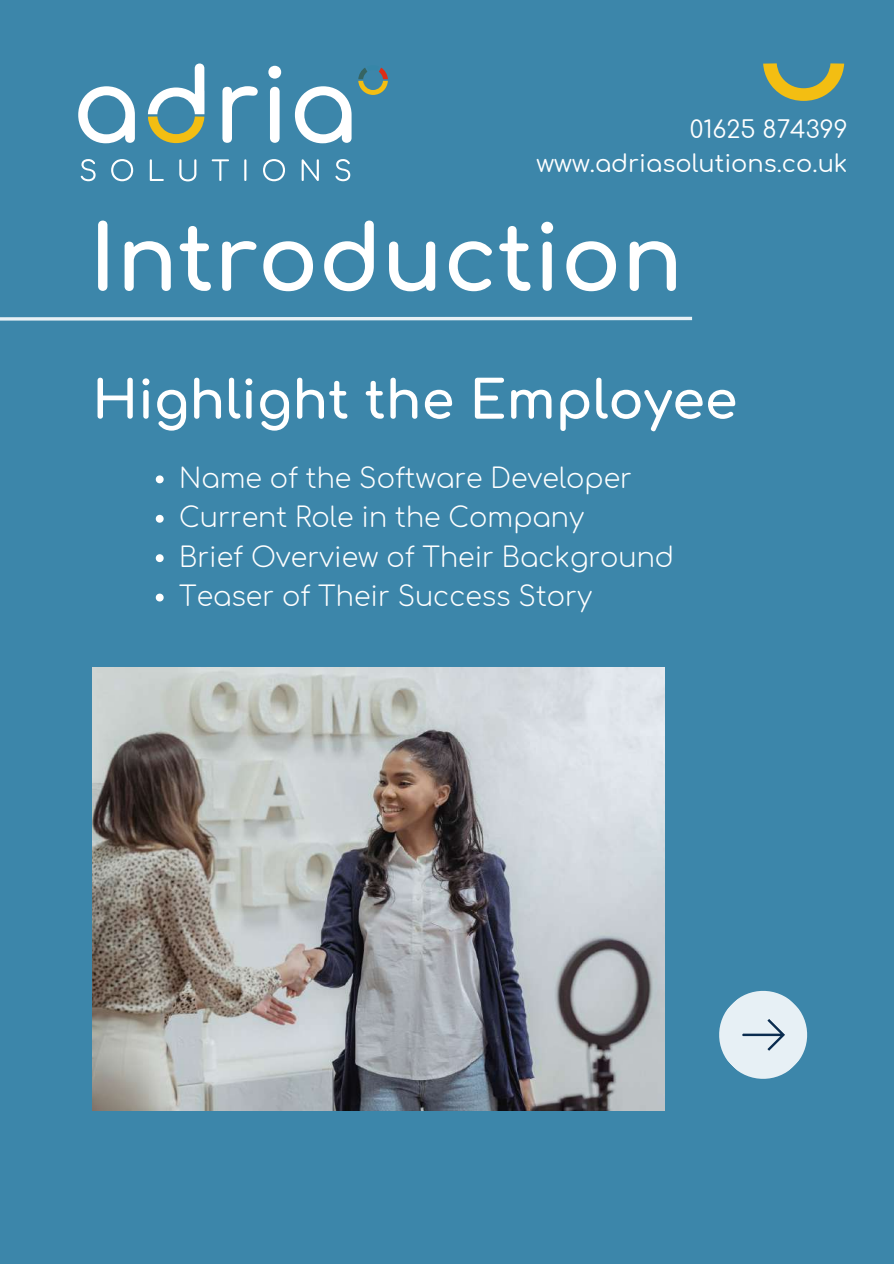
<style>
.page{position:relative;width:894px;height:1264px;background:#fff}
.page>*{position:absolute;margin:0;border:0;box-sizing:border-box;transform-origin:0 0}
.t1{font:700 90px "Comfortaa";color:#fff}
.t2{font:700 52.5px "Comfortaa";color:#fff}
.t3{font:300 27px/39.3px "Comfortaa";color:#fff}
.t4{font:24px/33.8px "Comfortaa";color:#fff;text-align:right}
</style>
<div class="page">
<div style="left:0;top:0;width:893px;height:1263px;background:#3c86aa"></div>
<img style="left:92px;top:667px;width:572px;height:443px">
<svg style="left:156px;top:475px;width:8px;height:8px"></svg>
<svg style="left:156px;top:515px;width:8px;height:7px"></svg>
<svg style="left:156px;top:554px;width:8px;height:8px"></svg>
<svg style="left:156px;top:593px;width:8px;height:8px"></svg>
<svg style="left:0;top:316px;width:693px;height:5px;background:#afcddc"></svg>
<svg style="left:222px;top:86px;width:36px;height:57px"></svg>
<svg style="left:268px;top:66px;width:13px;height:77px"></svg>
<svg style="left:295px;top:86px;width:56px;height:57px"></svg>
<svg style="left:78px;top:86px;width:57px;height:57px"></svg>
<svg style="left:81px;top:159px;width:15px;height:22px"></svg>
<svg style="left:111px;top:159px;width:22px;height:22px"></svg>
<svg style="left:150px;top:159px;width:14px;height:22px"></svg>
<svg style="left:179px;top:159px;width:17px;height:22px"></svg>
<svg style="left:212px;top:159px;width:17px;height:22px"></svg>
<svg style="left:244px;top:159px;width:2px;height:22px"></svg>
<svg style="left:263px;top:159px;width:22px;height:22px"></svg>
<svg style="left:301px;top:159px;width:18px;height:22px"></svg>
<svg style="left:335px;top:159px;width:15px;height:22px"></svg>
<svg style="left:148px;top:63px;width:56px;height:80px"></svg>
<svg style="left:358px;top:67px;width:30px;height:28px"></svg>
<svg style="left:763px;top:63px;width:81px;height:38px"></svg>
<svg style="left:719px;top:990px;width:89px;height:89px"></svg>
<p class="t4" style="left:536px;top:113px;width:312px">01625 874399 www.adriasolutions.co.uk</p>
<h1 class="t1" style="left:89px;top:211px;width:595px">Introduction</h1>
<h2 class="t2" style="left:92px;top:372px;width:646px">Highlight the Employee</h2>
<p class="t3" style="left:179px;top:459px;width:496px">Name of the Software Developer<br>Current Role in the Company<br>Brief Overview of Their Background<br>Teaser of Their Success Story</p>
</div>
